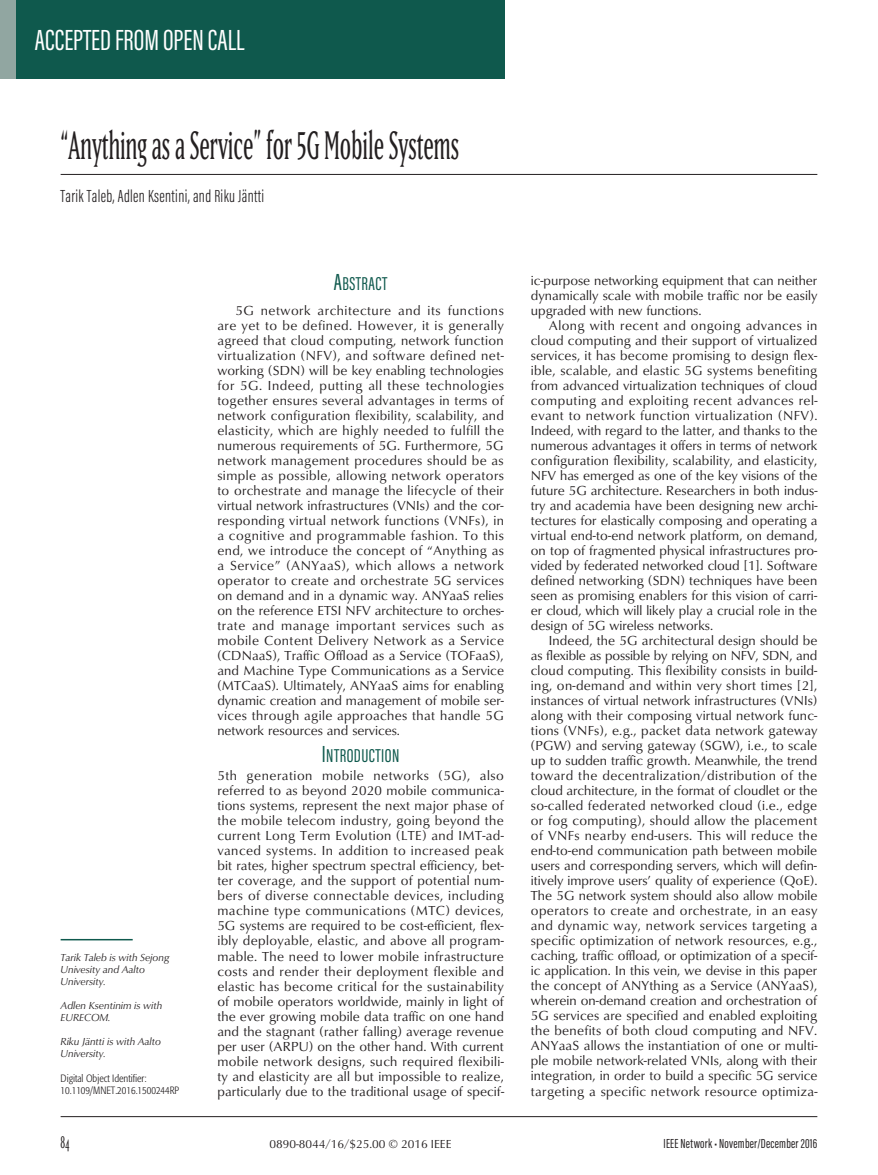
<style>
.page{position:relative;width:878px;height:1175px;background:#fff}
.page>*{position:absolute;margin:0;border:0;box-sizing:border-box;transform-origin:0 0}
.t1{font:condensed 39px "Matrix II Ext OT";color:#231f20}
.t2{font:30px "Acumin Pro Extra Cond";color:#fff}
.t3{font:19.2px "Acumin Pro Extra Cond Regular SC800";letter-spacing:.025em;color:#0f594d}
.t4{font:300 18px "Acumin Pro Extra Cond";letter-spacing:.02em;color:#231f20}
.t5{font:16.5px "Matrix II Ext OT Narrow SC800";color:#231f20}
.t6{font:13.5px/15px "Classico URW";letter-spacing:.005em;color:#231f20;text-align:justify}
.t7{font:13.5px "Acumin Pro Extra Cond";letter-spacing:.015em;color:#231f20}
.t8{font:12px "Classico URW Reg SC800";color:#231f20}
.t9{font:italic 10.5px/12px "Classico URW";color:#231f20}
.t10{font:300 condensed 10.5px/12px "Formata";color:#231f20}
.s1{font-size:24px}
</style>
<div class="page">
<hr style="left:61px;top:1115px;width:756px;height:1px;background:#231f20">
<div style="left:0;top:0;width:504px;height:79px;background:#0f594d"></div>
<div style="left:0;top:0;width:16px;height:79px;background:#91a6a1"></div>
<hr style="left:61px;top:174px;width:756px;height:1px;background:#231f20">
<hr style="left:61px;top:938px;width:72px;height:2px;background:#0f594d">
<h2 class="t2" style="left:35px;top:22px;width:211px">ACCEPTED FROM OPEN CALL</h2>
<h1 class="t1" style="left:61px;top:122px;width:400px">“Anything as a Service” for 5G Mobile Systems</h1>
<h3 class="t4" style="left:61px;top:185px;width:205px">Tarik Taleb, Adlen Ksentini, and Riku Jäntti</h3>
<p class="t9" style="left:61px;top:950px;width:110px">Tarik Taleb is with Sejong<br>Univesity and Aalto<br>University.</p>
<p class="t9" style="left:61px;top:998px;width:103px">Adlen Ksentinim is with<br>EURECOM.</p>
<p class="t9" style="left:61px;top:1034px;width:102px">Riku Jäntti is with Aalto<br>University.</p>
<p class="t10" style="left:61px;top:1072px;width:120px">Digital Object Identifier:<br>10.1109/MNET.2016.1500244RP</p>
<h3 class="t3" style="left:333px;top:271px;width:55px"><span class="s1">A</span>BSTRACT</h3>
<p class="t6" style="left:217px;top:302px;width:288px;text-indent:18px">5G network architecture and its functions are yet to be defined. However, it is generally agreed that cloud computing, network function virtualization (NFV), and software defined net&shy;working (SDN) will be key enabling technologies for 5G. Indeed, putting all these technologies together ensures several advantages in terms of network configuration flexibility, scalability, and elasticity, which are highly needed to fulfill the numerous requirements of 5G. Furthermore, 5G network management procedures should be as simple as possible, allowing network operators to orchestrate and manage the lifecycle of their virtual network infrastructures (VNIs) and the cor&shy;responding virtual network functions (VNFs), in a cognitive and programmable fashion. To this end, we introduce the concept of “Anything as a Service” (ANYaaS), which allows a network operator to create and orchestrate 5G services on demand and in a dynamic way. ANYaaS relies on the reference ETSI NFV architecture to orches&shy;trate and manage important services such as mobile Content Delivery Network as a Service (CDNaaS), Traffic Offload as a Service (TOFaaS), and Machine Type Communications as a Service (MTCaaS). Ultimately, ANYaaS aims for enabling dynamic creation and management of mobile ser&shy;vices through agile approaches that handle 5G network resources and services.</p>
<h3 class="t3" style="left:321px;top:744px;width:79px"><span class="s1">I</span>NTRODUCTION</h3>
<p class="t6" style="left:217px;top:767px;width:288px">5th generation mobile networks (5G), also referred to as beyond 2020 mobile communica&shy;tions systems, represent the next major phase of the mobile telecom industry, going beyond the current Long Term Evolution (LTE) and IMT-ad&shy;vanced systems. In addition to increased peak bit rates, higher spectrum spectral efficiency, bet&shy;ter coverage, and the support of potential num&shy;bers of diverse connectable devices, including machine type communications (MTC) devices, 5G systems are required to be cost-efficient, flex&shy;ibly deployable, elastic, and above all program&shy;mable. The need to lower mobile infrastructure costs and render their deployment flexible and elastic has become critical for the sustainability of mobile operators worldwide, mainly in light of the ever growing mobile data traffic on one hand and the stagnant (rather falling) average revenue per user (ARPU) on the other hand. With current mobile network designs, such required flexibili&shy;ty and elasticity are all but impossible to realize, particularly due to the traditional usage of specif-</p>
<p class="t6" style="left:530px;top:272px;width:288px">ic-purpose networking equipment that can neither dynamically scale with mobile traffic nor be easily upgraded with new functions.</p>
<p class="t6" style="left:530px;top:317px;width:288px;text-indent:18px">Along with recent and ongoing advances in cloud computing and their support of virtualized services, it has become promising to design flex&shy;ible, scalable, and elastic 5G systems benefiting from advanced virtualization techniques of cloud computing and exploiting recent advances rel&shy;evant to network function virtualization (NFV).<br>Indeed, with regard to the latter, and thanks to the numerous advantages it offers in terms of network configuration flexibility, scalability, and elasticity, NFV has emerged as one of the key visions of the future 5G architecture. Researchers in both indus&shy;try and academia have been designing new archi&shy;tectures for elastically composing and operating a virtual end-to-end network platform, on demand, on top of fragmented physical infrastructures pro&shy;vided by federated networked cloud [1]. Software defined networking (SDN) techniques have been seen as promising enablers for this vision of carri&shy;er cloud, which will likely play a crucial role in the design of 5G wireless networks.</p>
<p class="t6" style="left:530px;top:632px;width:288px;text-indent:18px">Indeed, the 5G architectural design should be as flexible as possible by relying on NFV, SDN, and cloud computing. This flexibility consists in build&shy;ing, on-demand and within very short times [2], instances of virtual network infrastructures (VNIs) along with their composing virtual network func&shy;tions (VNFs), e.g., packet data network gateway (PGW) and serving gateway (SGW), i.e., to scale up to sudden traffic growth. Meanwhile, the trend toward the decentralization/distribution of the cloud architecture, in the format of cloudlet or the so-called federated networked cloud (i.e., edge or fog computing), should allow the placement of VNFs nearby end-users. This will reduce the end-to-end communication path between mobile users and corresponding servers, which will defin&shy;itively improve users’ quality of experience (QoE).<br>The 5G network system should also allow mobile operators to create and orchestrate, in an easy and dynamic way, network services targeting a specific optimization of network resources, e.g., caching, traffic offload, or optimization of a specif&shy;ic application. In this vein, we devise in this paper the concept of ANYthing as a Service (ANYaaS), wherein on-demand creation and orchestration of 5G services are specified and enabled exploiting the benefits of both cloud computing and NFV.<br>ANYaaS allows the instantiation of one or multi&shy;ple mobile network-related VNIs, along with their integration, in order to build a specific 5G service targeting a specific network resource optimiza-</p>
<p class="t5" style="left:61px;top:1131px;width:10px">84</p>
<p class="t8" style="left:269px;top:1135px;width:183px">0890-8044/16/$25.00 © 2016 IEEE</p>
<p class="t7" style="left:663px;top:1134px;width:155px">IEEE Network • November/December 2016</p>
</div>
